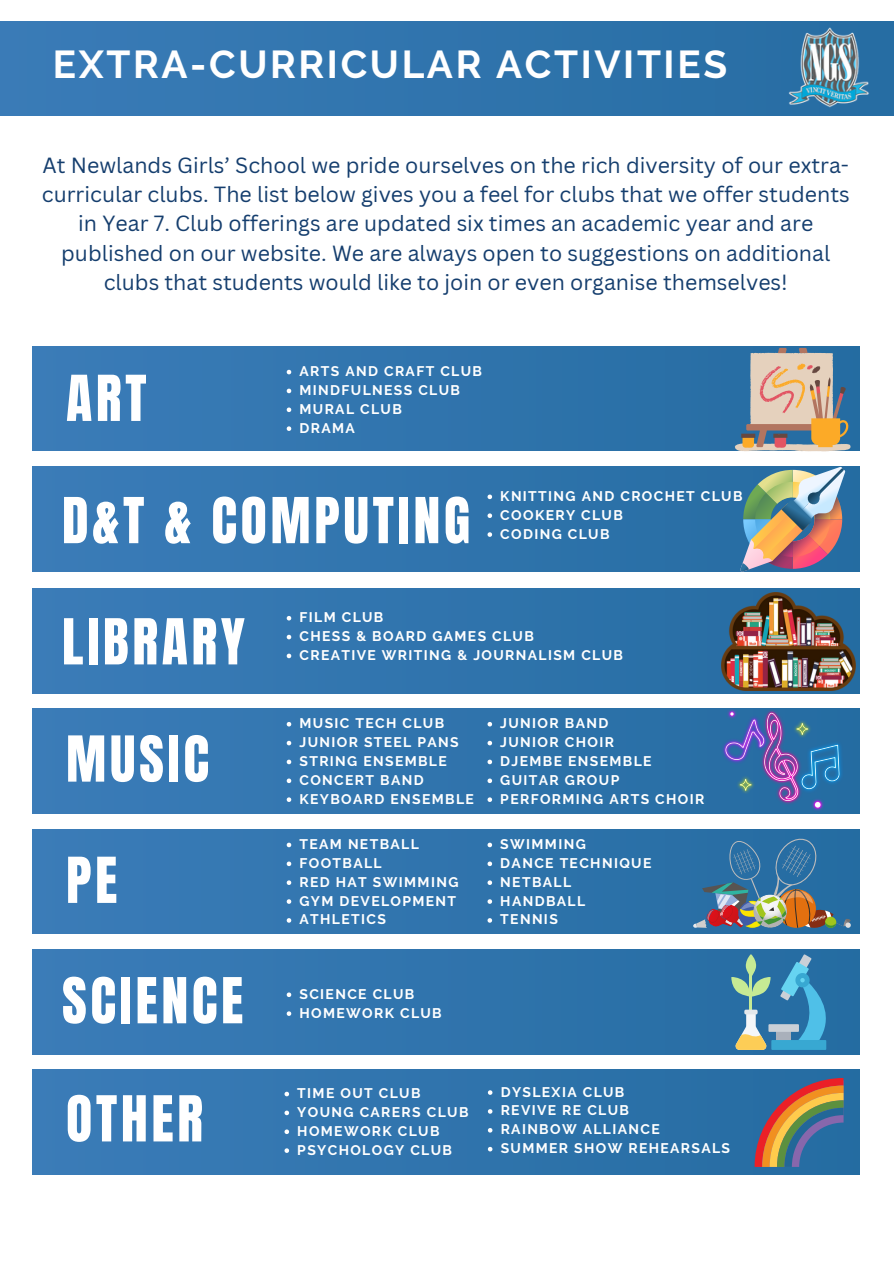
<style>
.page{position:relative;width:894px;height:1264px;background:#fff}
.page>*{position:absolute;margin:0;border:0;box-sizing:border-box;transform-origin:0 0}
.t1{font:53.85px "Anton";letter-spacing:.07em;color:#fff}
.t2{font:700 38.7px "Raleway";letter-spacing:.07em;color:#fff}
.t3{font:21.3px/29.2px "Canva Sans";color:#153e6e;text-align:center}
.t4{font:700 13.95px "Raleway";letter-spacing:.1em;color:#fff}
</style>
<div class="page">
<div style="left:33px;top:346px;width:826px;height:105px;background:#3175ae"></div>
<div style="left:0;top:21px;width:893px;height:94px;background:#3074ae"></div>
<div style="left:32px;top:467px;width:826px;height:104px;background:#3175ae"></div>
<div style="left:32px;top:588px;width:826px;height:105px;background:#3175af"></div>
<div style="left:32px;top:708px;width:826px;height:105px;background:#3175af"></div>
<div style="left:32px;top:829px;width:826px;height:104px;background:#3175af"></div>
<div style="left:32px;top:949px;width:826px;height:105px;background:#3075ae"></div>
<div style="left:32px;top:1069px;width:826px;height:105px;background:#3074ae"></div>
<svg style="left:735px;top:348px;width:115px;height:103px"></svg>
<img style="left:721px;top:593px;width:134px;height:98px">
<img style="left:722px;top:708px;width:120px;height:103px">
<svg style="left:693px;top:835px;width:157px;height:92px"></svg>
<svg style="left:739px;top:466px;width:106px;height:106px"></svg>
<div style="left:776px;top:1028px;width:14px;height:15px;background:#a9b0bb"></div>
<div style="left:768px;top:1024px;width:30px;height:7px;background:#cad0d7"></div>
<svg style="left:780px;top:954px;width:52px;height:90px"></svg>
<div style="left:771px;top:1040px;width:55px;height:9px;background:#38a8d2"></div>
<hr style="left:749px;top:973px;width:3px;height:49px;background:#c6ea94">
<svg style="left:731px;top:954px;width:39px;height:42px"></svg>
<div style="left:744px;top:1009px;width:13px;height:5px;background:#e4e8eb;border-radius:2px"></div>
<svg style="left:735px;top:1011px;width:32px;height:38px"></svg>
<svg style="left:754px;top:1077px;width:89px;height:89px"></svg>
<img style="left:789px;top:27px;width:80px;height:83px">
<svg style="left:286px;top:370px;width:5px;height:4px"></svg>
<svg style="left:286px;top:388px;width:5px;height:5px"></svg>
<svg style="left:286px;top:407px;width:5px;height:5px"></svg>
<svg style="left:286px;top:426px;width:5px;height:5px"></svg>
<svg style="left:487px;top:494px;width:5px;height:5px"></svg>
<svg style="left:487px;top:513px;width:5px;height:5px"></svg>
<svg style="left:487px;top:532px;width:5px;height:5px"></svg>
<svg style="left:286px;top:616px;width:5px;height:4px"></svg>
<svg style="left:286px;top:634px;width:5px;height:5px"></svg>
<svg style="left:286px;top:653px;width:5px;height:5px"></svg>
<svg style="left:286px;top:722px;width:5px;height:4px"></svg>
<svg style="left:286px;top:740px;width:5px;height:5px"></svg>
<svg style="left:286px;top:759px;width:5px;height:5px"></svg>
<svg style="left:286px;top:778px;width:5px;height:5px"></svg>
<svg style="left:286px;top:797px;width:5px;height:5px"></svg>
<svg style="left:487px;top:722px;width:5px;height:4px"></svg>
<svg style="left:487px;top:740px;width:5px;height:5px"></svg>
<svg style="left:487px;top:759px;width:5px;height:5px"></svg>
<svg style="left:487px;top:778px;width:5px;height:5px"></svg>
<svg style="left:487px;top:797px;width:5px;height:5px"></svg>
<svg style="left:286px;top:842px;width:5px;height:5px"></svg>
<svg style="left:286px;top:861px;width:5px;height:5px"></svg>
<svg style="left:286px;top:880px;width:5px;height:5px"></svg>
<svg style="left:286px;top:899px;width:5px;height:4px"></svg>
<svg style="left:286px;top:918px;width:5px;height:4px"></svg>
<svg style="left:487px;top:842px;width:5px;height:5px"></svg>
<svg style="left:487px;top:861px;width:5px;height:5px"></svg>
<svg style="left:487px;top:880px;width:5px;height:5px"></svg>
<svg style="left:487px;top:899px;width:5px;height:4px"></svg>
<svg style="left:487px;top:918px;width:5px;height:4px"></svg>
<svg style="left:286px;top:992px;width:5px;height:5px"></svg>
<svg style="left:286px;top:1011px;width:5px;height:4px"></svg>
<svg style="left:284px;top:1091px;width:5px;height:5px"></svg>
<svg style="left:284px;top:1110px;width:5px;height:5px"></svg>
<svg style="left:284px;top:1129px;width:5px;height:4px"></svg>
<svg style="left:284px;top:1148px;width:5px;height:4px"></svg>
<svg style="left:487px;top:1090px;width:5px;height:4px"></svg>
<svg style="left:487px;top:1109px;width:5px;height:4px"></svg>
<svg style="left:487px;top:1128px;width:5px;height:4px"></svg>
<svg style="left:487px;top:1146px;width:5px;height:5px"></svg>
<p class="t2" style="left:53px;top:41px;width:675px">EXTRA-CURRICULAR ACTIVITIES</p>
<p class="t3" style="left:42px;top:150px;width:809px">At Newlands Girls’ School we pride ourselves on the rich diversity of our extra&shy;curricular clubs. The list below gives you a feel for clubs that we offer students in Year 7. Club offerings are updated six times an academic year and are published on our website. We are always open to suggestions on additional clubs that students would like to join or even organise themselves!</p>
<h2 class="t1" style="left:66px;top:359px;width:82px">ART</h2>
<p class="t4" style="left:299px;top:363px;width:184px">ARTS AND CRAFT CLUB</p>
<h3 class="t4" style="left:299px;top:382px;width:162px">MINDFULNESS CLUB</h3>
<h1 class="t4" style="left:299px;top:400px;width:104px">MURAL CLUB</h1>
<p class="t4" style="left:299px;top:419px;width:57px">DRAMA</p>
<p class="t1" style="left:62px;top:482px;width:409px">D&amp;T &amp; COMPUTING</p>
<p class="t4" style="left:500px;top:487px;width:244px">KNITTING AND CROCHET CLUB</p>
<p class="t4" style="left:500px;top:506px;width:124px">COOKERY CLUB</p>
<p class="t4" style="left:500px;top:525px;width:111px">CODING CLUB</p>
<p class="t1" style="left:62px;top:603px;width:184px">LIBRARY</p>
<p class="t1" style="left:66px;top:720px;width:144px">MUSIC</p>
<p class="t1" style="left:66px;top:841px;width:53px">PE</p>
<p class="t1" style="left:62px;top:962px;width:183px">SCIENCE</p>
<p class="t1" style="left:66px;top:1080px;width:138px">OTHER</p>
<p class="t4" style="left:299px;top:609px;width:85px">FILM CLUB</p>
<p class="t4" style="left:299px;top:628px;width:236px">CHESS &amp; BOARD GAMES CLUB</p>
<h1 class="t4" style="left:299px;top:647px;width:325px">CREATIVE WRITING &amp; JOURNALISM CLUB</h1>
<p class="t4" style="left:299px;top:715px;width:146px">MUSIC TECH CLUB</p>
<p class="t4" style="left:299px;top:734px;width:161px">JUNIOR STEEL PANS</p>
<p class="t4" style="left:299px;top:752px;width:149px">STRING ENSEMBLE</p>
<h1 class="t4" style="left:299px;top:771px;width:126px">CONCERT BAND</h1>
<p class="t4" style="left:299px;top:790px;width:176px">KEYBOARD ENSEMBLE</p>
<p class="t4" style="left:299px;top:835px;width:121px">TEAM NETBALL</p>
<p class="t4" style="left:299px;top:854px;width:84px">FOOTBALL</p>
<p class="t4" style="left:299px;top:873px;width:160px">RED HAT SWIMMING</p>
<p class="t4" style="left:299px;top:892px;width:158px">GYM DEVELOPMENT</p>
<p class="t4" style="left:299px;top:911px;width:88px">ATHLETICS</p>
<p class="t4" style="left:299px;top:985px;width:116px">SCIENCE CLUB</p>
<p class="t4" style="left:299px;top:1004px;width:144px">HOMEWORK CLUB</p>
<h1 class="t4" style="left:500px;top:715px;width:109px">JUNIOR BAND</h1>
<p class="t4" style="left:500px;top:734px;width:115px">JUNIOR CHOIR</p>
<p class="t4" style="left:500px;top:752px;width:153px">DJEMBE ENSEMBLE</p>
<p class="t4" style="left:500px;top:771px;width:120px">GUITAR GROUP</p>
<p class="t4" style="left:500px;top:790px;width:205px">PERFORMING ARTS CHOIR</p>
<p class="t4" style="left:500px;top:835px;width:87px">SWIMMING</p>
<h1 class="t4" style="left:500px;top:854px;width:152px">DANCE TECHNIQUE</h1>
<p class="t4" style="left:500px;top:873px;width:72px">NETBALL</p>
<p class="t4" style="left:500px;top:892px;width:86px">HANDBALL</p>
<p class="t4" style="left:500px;top:911px;width:59px">TENNIS</p>
<p class="t4" style="left:297px;top:1084px;width:125px">TIME OUT CLUB</p>
<p class="t4" style="left:297px;top:1103px;width:173px">YOUNG CARERS CLUB</p>
<p class="t4" style="left:297px;top:1122px;width:144px">HOMEWORK CLUB</p>
<p class="t4" style="left:297px;top:1141px;width:156px">PSYCHOLOGY CLUB</p>
<h1 class="t4" style="left:500px;top:1083px;width:125px">DYSLEXIA CLUB</h1>
<p class="t4" style="left:500px;top:1102px;width:130px">REVIVE RE CLUB</p>
<p class="t4" style="left:500px;top:1121px;width:160px">RAINBOW ALLIANCE</p>
<p class="t4" style="left:500px;top:1139px;width:231px">SUMMER SHOW REHEARSALS</p>
</div>
